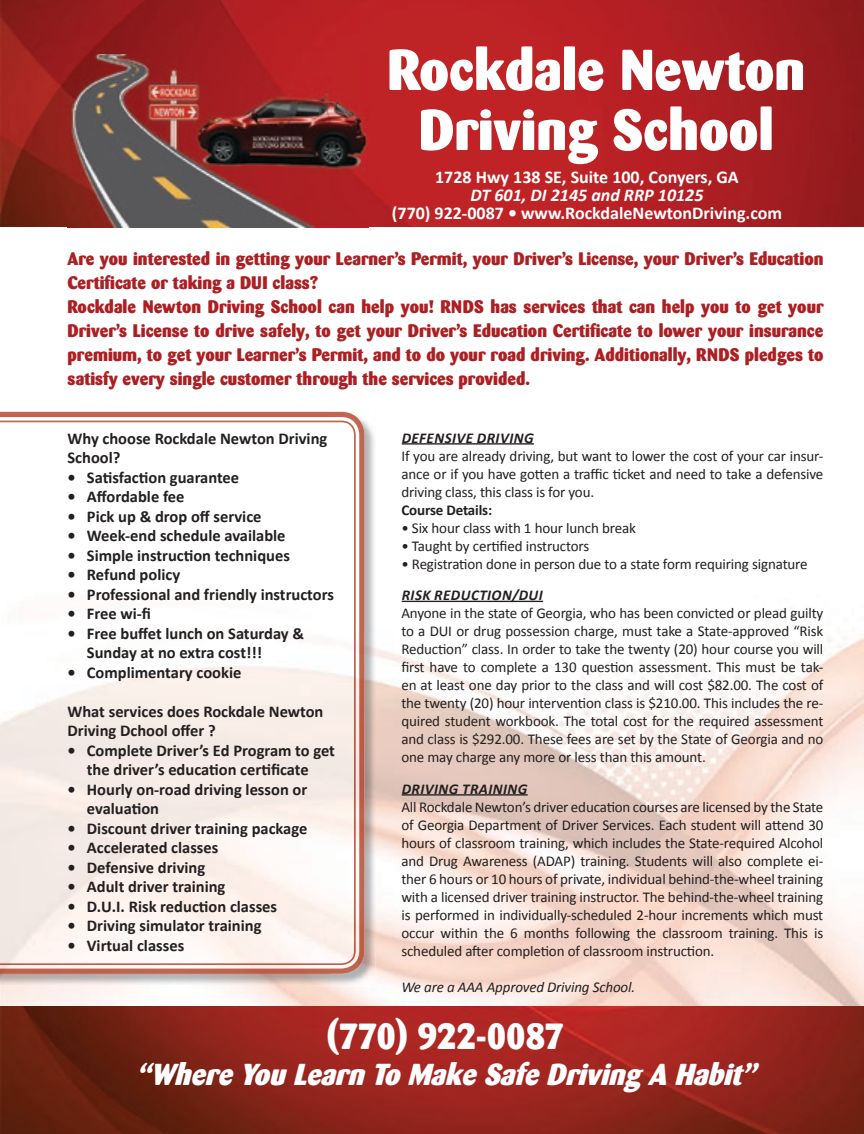
<style>
.page{position:relative;width:864px;height:1134px;background:#fff}
.page>*{position:absolute;margin:0;border:0;box-sizing:border-box;transform-origin:0 0}
.t1{font:800 57px/60px "Barmeno";color:#fff;text-align:center}
.t2{font:800 36px "Barmeno";color:#fff}
.t3{font:italic 800 30px "Barmeno";color:#fff}
.t4{font:800 18px/24px "Barmeno";color:#ac1f23}
.t5{font:700 18px "Calibri";color:#fff}
.t6{font:italic 700 18px "Calibri";color:#fff}
.t7{font:700 16.5px/19.5px "Calibri";color:#231f20}
.t8{font:15px/18px "Calibri";letter-spacing:-.01em;color:#231f20;text-align:justify}
.t9{font:italic 700 15px "Calibri";letter-spacing:.03em;color:#231f20}
.t10{font:italic 15px "Calibri";letter-spacing:-.01em;color:#231f20}
.t11{font:700 15px "Calibri";letter-spacing:-.01em;color:#231f20}
</style>
<div class="page">
<img style="left:0;top:0;width:864px;height:227px">
<img style="left:376px;top:600px;width:416px;height:343px">
<img style="left:792px;top:634px;width:72px;height:372px">
<img style="left:0;top:1006px;width:864px;height:128px">
<img style="left:68px;top:54px;width:301px;height:173px">
<img style="left:329px;top:420px;width:47px;height:565px">
<img style="left:0;top:412px;width:365px;height:562px">
<img style="left:0;top:421px;width:356px;height:544px">
<hr style="left:402px;top:443px;width:132px;height:2px;background:#231f20">
<hr style="left:402px;top:601px;width:141px;height:1px;background:#231f20">
<hr style="left:402px;top:794px;width:126px;height:2px;background:#231f20">
<h1 class="t1" style="left:387px;top:40px;width:420px">Rockdale Newton<br>Driving School</h1>
<p class="t5" style="left:435px;top:166px;width:305px">1728 Hwy 138 SE, Suite 100, Conyers, GA</p>
<p class="t6" style="left:471px;top:184px;width:234px">DT 601, DI 2145 and RRP 10125</p>
<p class="t5" style="left:392px;top:202px;width:392px">(770) 922-0087 • www.RockdaleNewtonDriving.com</p>
<p class="t4" style="left:68px;top:247px;width:758px">Are you interested in getting your Learner’s Permit, your Driver’s License, your Driver’s Education Certificate or taking a DUI class?<br>Rockdale Newton Driving School can help you! RNDS has services that can help you to get your Driver’s License to drive safely, to get your Driver’s Education Certificate to lower your insurance premium, to get your Learner’s Permit, and to do your road driving. Additionally, RNDS pledges to satisfy every single customer through the services provided.</p>
<p class="t7" style="left:68px;top:428px;width:261px">Why choose Rockdale Newton Driving<br>School?</p>
<p class="t7" style="left:68px;top:467px;width:173px">• Satisfaction guarantee</p>
<p class="t7" style="left:68px;top:486px;width:119px">• Affordable fee</p>
<p class="t7" style="left:68px;top:506px;width:196px">• Pick up &amp; drop off service</p>
<p class="t7" style="left:68px;top:525px;width:220px">• Week-end schedule available</p>
<p class="t7" style="left:68px;top:545px;width:224px">• Simple instruction techniques</p>
<p class="t7" style="left:68px;top:564px;width:114px">• Refund policy</p>
<p class="t7" style="left:68px;top:584px;width:268px">• Professional and friendly instructors</p>
<p class="t7" style="left:68px;top:603px;width:85px">• Free wi-fi</p>
<p class="t7" style="left:87px;top:623px;width:219px;text-indent:-19px">• Free buffet lunch on Saturday &amp;<br>Sunday at no extra cost!!!</p>
<p class="t7" style="left:68px;top:662px;width:175px">• Complimentary cookie</p>
<p class="t7" style="left:68px;top:701px;width:258px">What services does Rockdale Newton<br>Driving Dchool offer ?</p>
<p class="t7" style="left:68px;top:740px;width:269px;text-align:center">• Complete Driver’s Ed Program to get the driver’s education certificate</p>
<p class="t7" style="left:87px;top:779px;width:222px;text-indent:-19px">• Hourly on-road driving lesson or evaluation</p>
<p class="t7" style="left:68px;top:818px;width:241px">• Discount driver training package</p>
<p class="t7" style="left:68px;top:837px;width:152px">• Accelerated classes</p>
<p class="t7" style="left:68px;top:857px;width:139px">• Defensive driving</p>
<p class="t7" style="left:68px;top:876px;width:159px">• Adult driver training</p>
<p class="t7" style="left:68px;top:896px;width:211px">• D.U.I. Risk reduction classes</p>
<p class="t7" style="left:68px;top:915px;width:196px">• Driving simulator training</p>
<p class="t7" style="left:68px;top:935px;width:118px">• Virtual classes</p>
<p class="t9" style="left:402px;top:428px;width:133px">DEFENSIVE DRIVING</p>
<p class="t8" style="left:401px;top:446px;width:424px">If you are already driving, but want to lower the cost of your car insur&shy;ance or if you have gotten a traffic ticket and need to take a defensive driving class, this class is for you.</p>
<p class="t11" style="left:401px;top:500px;width:92px">Course Details:</p>
<p class="t8" style="left:401px;top:518px;width:236px">• Six hour class with 1 hour lunch break</p>
<p class="t8" style="left:401px;top:536px;width:189px">• Taught by certified instructors</p>
<p class="t8" style="left:401px;top:554px;width:408px">• Registration done in person due to a state form requiring signature</p>
<p class="t9" style="left:402px;top:586px;width:143px">RISK REDUCTION/DUI</p>
<p class="t8" style="left:401px;top:603px;width:424px">Anyone in the state of Georgia, who has been convicted or plead guilty to a DUI or drug possession charge, must take a State-approved “Risk Reduction” class. In order to take the twenty (20) hour course you will first have to complete a 130 question assessment. This must be tak&shy;en at least one day prior to the class and will cost $82.00. The cost of the twenty (20) hour intervention class is $210.00. This includes the re&shy;quired student workbook. The total cost for the required assessment and class is $292.00. These fees are set by the State of Georgia and no one may charge any more or less than this amount.</p>
<p class="t9" style="left:402px;top:779px;width:127px">DRIVING TRAINING</p>
<p class="t8" style="left:401px;top:797px;width:424px">All Rockdale Newton’s driver education courses are licensed by the State of Georgia Department of Driver Services. Each student will attend 30 hours of classroom training, which includes the State-required Alcohol and Drug Awareness (ADAP) training. Students will also complete ei&shy;ther 6 hours or 10 hours of private, individual behind-the-wheel training with a licensed driver training instructor. The behind-the-wheel training is performed in individually-scheduled 2-hour increments which must occur within the 6 months following the classroom training. This is scheduled after completion of classroom instruction.</p>
<p class="t10" style="left:401px;top:977px;width:235px">We are a AAA Approved Driving School.</p>
<h2 class="t2" style="left:327px;top:1014px;width:239px">(770) 922-0087</h2>
<h3 class="t3" style="left:136px;top:1056px;width:630px">“WhereYouLearnToMakeSafeDrivingA Habit”</h3>
</div>
